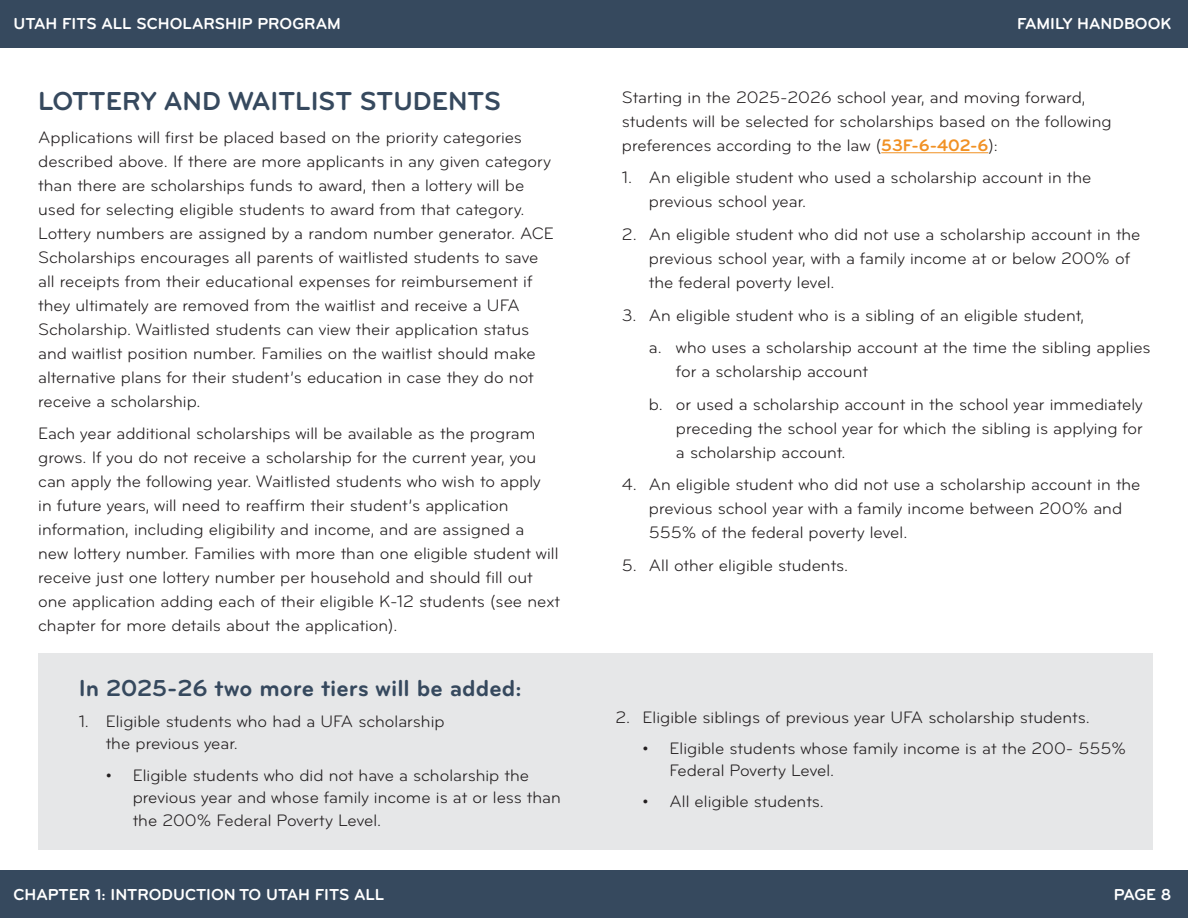
<style>
.page{position:relative;width:1188px;height:918px;background:#fff}
.page>*{position:absolute;margin:0;border:0;box-sizing:border-box;transform-origin:0 0}
.t1{font:700 27px "Bryant";color:#36495e}
.t2{font:700 24px "Bryant";color:#36495e}
.t3{font:17.25px/24px "Bryant";color:#231f20}
.t4{font:700 16.5px "Bryant";color:#fff}
.s1{font-weight:700;color:#f19124}
</style>
<div class="page">
<div style="left:0;top:0;width:1188px;height:48px;background:#36495e"></div>
<div style="left:0;top:870px;width:1188px;height:48px;background:#36495e"></div>
<hr style="left:881px;top:153px;width:107px;height:1px;background:#f19124">
<div style="left:38px;top:653px;width:557px;height:197px;background:#e6e7e8"></div>
<div style="left:595px;top:653px;width:557px;height:197px;background:#e6e7e8"></div>
<p class="t4" style="left:13px;top:13px;width:329px">UTAH FITS ALL SCHOLARSHIP PROGRAM</p>
<p class="t4" style="left:1017px;top:13px;width:156px">FAMILY HANDBOOK</p>
<h1 class="t1" style="left:38px;top:84px;width:464px">LOTTERY AND WAITLIST STUDENTS</h1>
<p class="t3" style="left:38px;top:125px;width:517px">Applications will first be placed based on the priority categories described above. If there are more applicants in any given category than there are scholarships funds to award, then a lottery will be used for selecting eligible students to award from that category.<br>Lottery numbers are assigned by a random number generator. ACE Scholarships encourages all parents of waitlisted students to save all receipts from their educational expenses for reimbursement if they ultimately are removed from the waitlist and receive a UFA Scholarship. Waitlisted students can view their application status and waitlist position number. Families on the waitlist should make alternative plans for their student’s education in case they do not receive a scholarship.</p>
<p class="t3" style="left:38px;top:422px;width:523px">Each year additional scholarships will be available as the program grows. If you do not receive a scholarship for the current year, you can apply the following year. Waitlisted students who wish to apply<br>in future years, will need to reaffirm their student’s application information, including eligibility and income, and are assigned a<br>new lottery number. Families with more than one eligible student will receive just one lottery number per household and should fill out one application adding each of their eligible K-12 students (see next chapter for more details about the application).</p>
<h2 class="t2" style="left:79px;top:673px;width:444px">In 2025-26 two more tiers will be added:</h2>
<p class="t3" style="left:106px;top:710px;width:340px;line-height:22.5px;text-indent:-27px">1. Eligible students who had a UFA scholarship the previous year.</p>
<p class="t3" style="left:133px;top:764px;width:430px;line-height:22.5px;text-indent:-27px">• Eligible students who did not have a scholarship the previous year and whose family income is at or less than the 200% Federal Poverty Level.</p>
<p class="t4" style="left:14px;top:884px;width:372px">CHAPTER 1: INTRODUCTION TO UTAH FITS ALL</p>
<p class="t3" style="left:622px;top:85px;width:491px">Starting in the 2025-2026 school year, and moving forward, students will be selected for scholarships based on the following preferences according to the law (<span class="s1">53F-6-402-6</span>):</p>
<p class="t3" style="left:649px;top:166px;width:444px;text-indent:-27px">1. An eligible student who used a scholarship account in the previous school year.</p>
<p class="t3" style="left:649px;top:222px;width:493px;text-indent:-27px">2. An eligible student who did not use a scholarship account in the previous school year, with a family income at or below 200% of the federal poverty level.</p>
<p class="t3" style="left:649px;top:299px;width:503px;line-height:32.7px;text-indent:-27px">3. An eligible student who is a sibling of an eligible student,<br>a. who uses a scholarship account at the time the sibling applies</p>
<p class="t3" style="left:649px;top:355px;width:495px;line-height:32.7px;text-indent:27px">for a scholarship account<br>b. or used a scholarship account in the school year immediately</p>
<p class="t3" style="left:676px;top:416px;width:468px">preceding the school year for which the sibling is applying for a scholarship account.</p>
<p class="t3" style="left:649px;top:473px;width:493px;text-indent:-27px">4. An eligible student who did not use a scholarship account in the previous school year with a family income between 200% and<br>555% of the federal poverty level.</p>
<p class="t3" style="left:622px;top:553px;width:228px">5. All other eligible students.</p>
<p class="t3" style="left:616px;top:705px;width:476px">2. Eligible siblings of previous year UFA scholarship students.</p>
<p class="t3" style="left:670px;top:737px;width:458px;line-height:22.5px;text-indent:-27px">• Eligible students whose family income is at the 200- 555%<br>Federal Poverty Level.</p>
<p class="t3" style="left:643px;top:790px;width:183px">• All eligible students.</p>
<p class="t4" style="left:1114px;top:884px;width:59px">PAGE 8</p>
</div>
